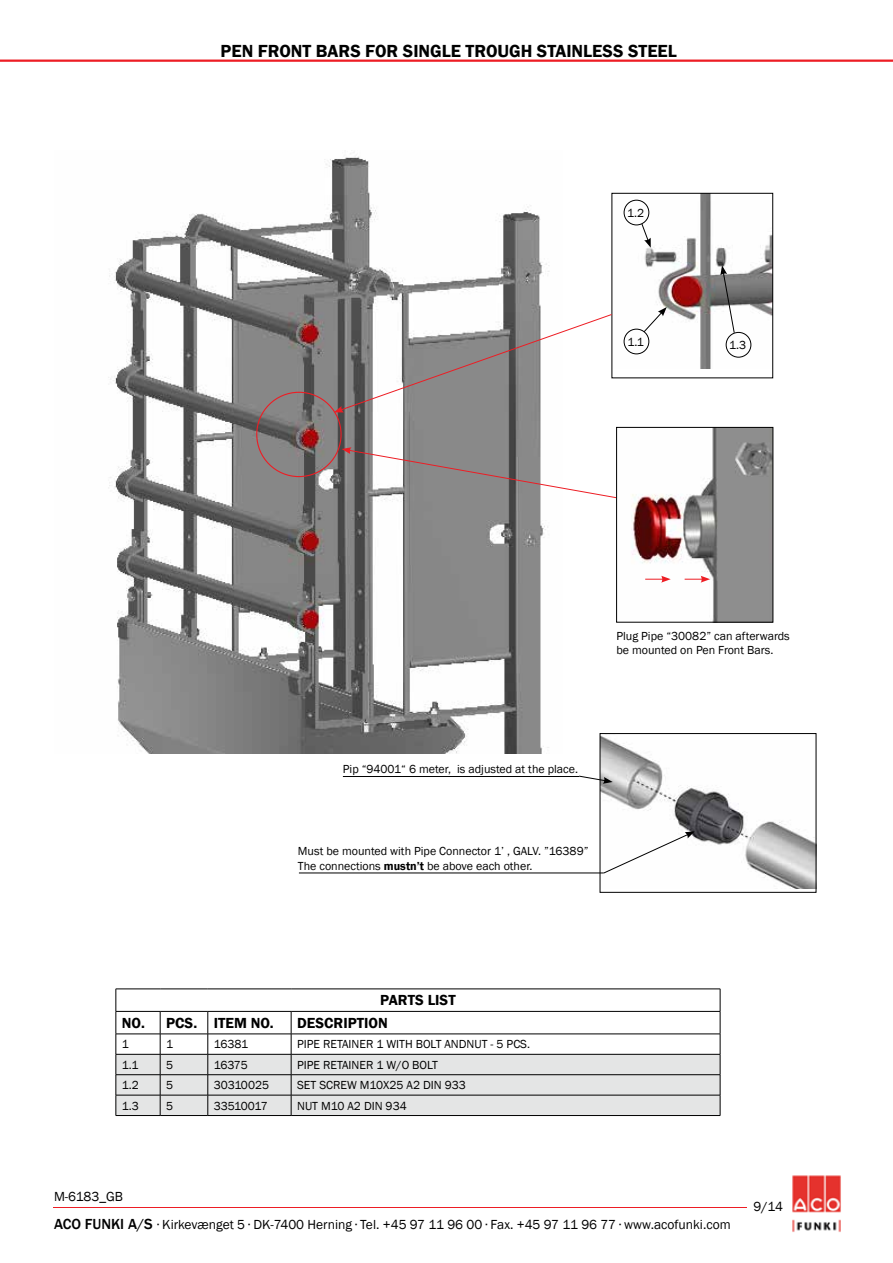
<style>
.page{position:relative;width:893px;height:1263px;background:#fff}
.page>*{position:absolute;margin:0;border:0;box-sizing:border-box;transform-origin:0 0}
.t1{font:600 18px "Franklin Gothic";color:#000}
.t2{font:600 15px "Franklin Gothic";color:#000}
.t3{font:13.5px "Franklin Gothic";color:#000}
.t4{font:12px/14.4px "Franklin Gothic";color:#000}
.t5{font:12px "Franklin Gothic";letter-spacing:-.03em;color:#000}
.s1{font-weight:600}
.s2{font-weight:500;font-size:15px}
</style>
<div class="page">
<hr style="left:0;top:60px;width:893px;height:2px;background:#ed1d24">
<img style="left:792px;top:1175px;width:49px;height:57px">
<hr style="left:53px;top:1207px;width:693px;height:1px;background:#ed1d24">
<img style="left:108px;top:152px;width:441px;height:602px">
<img style="left:623px;top:195px;width:148px;height:174px">
<div style="left:612px;top:193px;width:161px;height:185px;border:1px solid #000"></div>
<svg style="left:334px;top:314px;width:278px;height:98px"></svg>
<svg style="left:342px;top:447px;width:274px;height:52px"></svg>
<img style="left:631px;top:429px;width:140px;height:191px">
<div style="left:616px;top:427px;width:157px;height:195px;border:1px solid #000"></div>
<div style="left:726px;top:332px;width:25px;height:26px;border:1px solid #000;border-radius:50%"></div>
<div style="left:624px;top:200px;width:25px;height:25px;border:1px solid #000;border-radius:50%"></div>
<div style="left:624px;top:329px;width:25px;height:25px;border:1px solid #000;border-radius:50%"></div>
<svg style="left:720px;top:265px;width:15px;height:69px"></svg>
<svg style="left:643px;top:307px;width:24px;height:26px"></svg>
<svg style="left:641px;top:223px;width:10px;height:25px"></svg>
<svg style="left:645px;top:576px;width:26px;height:7px"></svg>
<svg style="left:685px;top:576px;width:25px;height:7px"></svg>
<img style="left:602px;top:736px;width:212px;height:153px">
<div style="left:600px;top:733px;width:216px;height:159px;border:1px solid #000"></div>
<hr style="left:343px;top:776px;width:236px;height:1px;background:#000">
<svg style="left:579px;top:775px;width:34px;height:9px"></svg>
<hr style="left:299px;top:872px;width:305px;height:1px;background:#000">
<svg style="left:603px;top:831px;width:92px;height:43px"></svg>
<svg style="left:116px;top:989px;width:605px;height:126px"></svg>
<hr style="left:116px;top:1115px;width:44px;height:1px;background:#000">
<hr style="left:160px;top:1115px;width:48px;height:1px;background:#000">
<hr style="left:208px;top:1115px;width:83px;height:1px;background:#000">
<hr style="left:291px;top:1115px;width:429px;height:1px;background:#000">
<h1 class="t1" style="left:221px;top:40px;width:458px">PEN FRONT BARS FOR SINGLE TROUGH STAINLESS STEEL</h1>
<p class="t4" style="left:627px;top:206px;width:18px">1.2</p>
<p class="t4" style="left:627px;top:335px;width:18px">1.1</p>
<p class="t4" style="left:729px;top:338px;width:18px">1.3</p>
<p class="t4" style="left:616px;top:629px;width:175px">Plug Pipe “30082” can afterwards be mounted on Pen Front Bars.</p>
<p class="t4" style="left:343px;top:762px;width:237px">Pip “94001“ 6 meter, is adjusted at the place.</p>
<p class="t4" style="left:298px;top:844px;width:292px">Must be mounted with Pipe Connector 1’ , GALV. ”16389”<br>The connections <span class="s1">mustn’t</span> be above each other.</p>
<p class="t2" style="left:380px;top:991px;width:77px">PARTS LIST</p>
<p class="t2" style="left:122px;top:1014px;width:153px">NO. PCS. ITEM NO.</p>
<p class="t2" style="left:297px;top:1014px;width:92px">DESCRIPTION</p>
<p class="t4" style="left:122px;top:1037px;width:9px">1</p>
<p class="t4" style="left:166px;top:1037px;width:9px">1</p>
<p class="t4" style="left:214px;top:1037px;width:36px">16381</p>
<p class="t4" style="left:297px;top:1037px;width:234px">PIPE RETAINER 1 WITH BOLT ANDNUT - 5 PCS.</p>
<p class="t4" style="left:122px;top:1058px;width:18px">1.1</p>
<p class="t4" style="left:166px;top:1058px;width:9px">5</p>
<p class="t4" style="left:214px;top:1058px;width:36px">16375</p>
<p class="t4" style="left:297px;top:1058px;width:142px">PIPE RETAINER 1 W/O BOLT</p>
<p class="t4" style="left:122px;top:1078px;width:18px">1.2</p>
<p class="t4" style="left:166px;top:1078px;width:9px">5</p>
<p class="t4" style="left:214px;top:1078px;width:57px">30310025</p>
<p class="t4" style="left:297px;top:1078px;width:170px">SET SCREW M10X25 A2 DIN 933</p>
<p class="t4" style="left:122px;top:1098px;width:18px">1.3</p>
<p class="t4" style="left:166px;top:1098px;width:9px">5</p>
<p class="t5" style="left:214px;top:1098px;width:55px">33510017</p>
<p class="t4" style="left:297px;top:1098px;width:111px">NUT M10 A2 DIN 934</p>
<p class="t3" style="left:54px;top:1188px;width:70px">M-6183_GB</p>
<p class="t3" style="left:753px;top:1198px;width:31px">9/14</p>
<p class="t3" style="left:54px;top:1216px;width:678px"><span class="s2">ACO FUNKI A/S</span> ∙ Kirkevænget 5 ∙ DK-7400 Herning ∙ Tel. +45 97 11 96 00 ∙ Fax. +45 97 11 96 77 ∙ www.acofunki.com</p>
</div>
